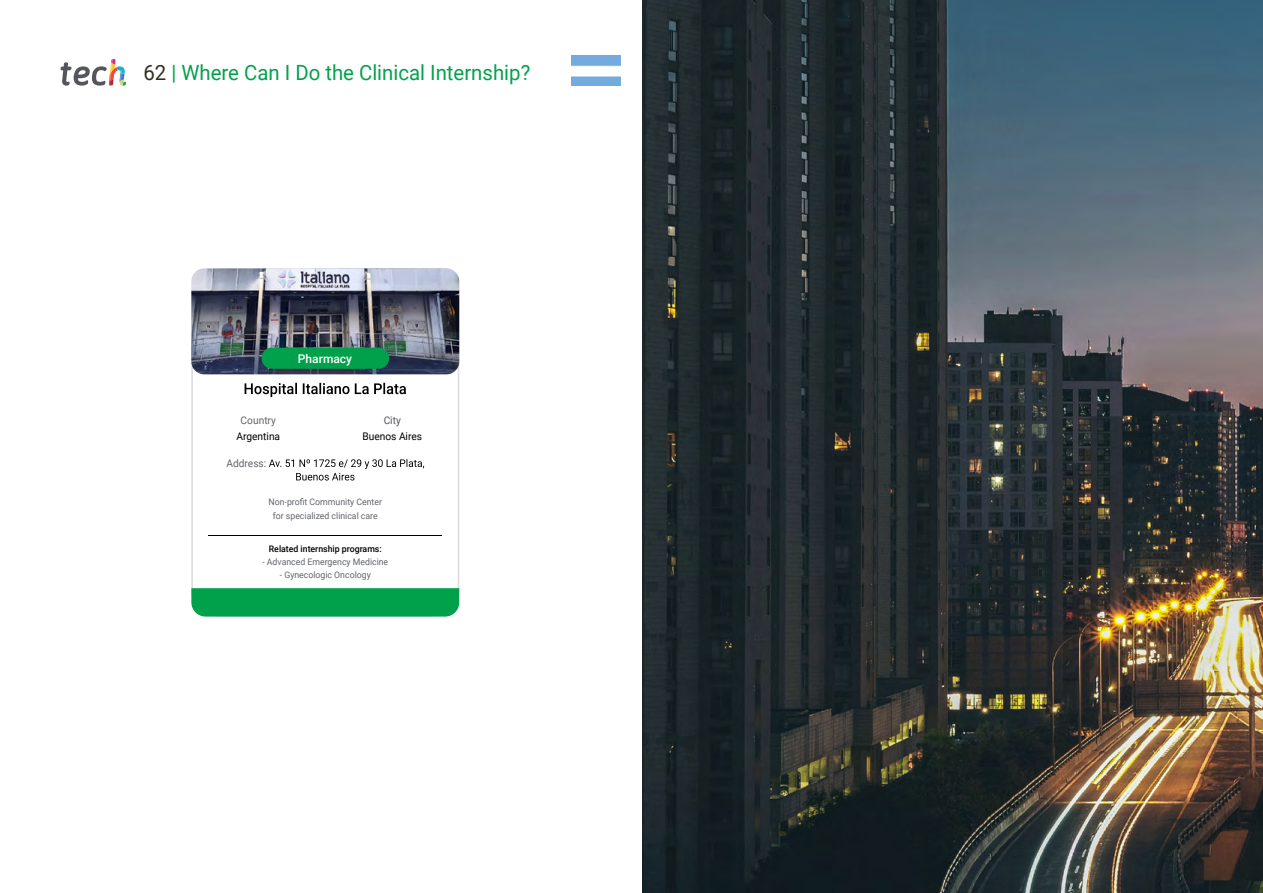
<style>
.page{position:relative;width:1263px;height:893px;background:#fff}
.page>*{position:absolute;margin:0;border:0;box-sizing:border-box;transform-origin:0 0}
.t1{font:21px "Roboto";color:#04a14d}
.t2{font:500 12px "Roboto";color:#fff}
.t3{font:10.5px "Roboto";color:#000}
.t4{font:10.5px "Roboto";color:#61646a}
.t5{font:10.5px "Roboto";color:#52555b}
.t6{font:9px/13.5px "Roboto";color:#61646a;text-align:center}
.t7{font:500 9px "Roboto";color:#000}
.s1{color:#312e20}
</style>
<div class="page">
<svg style="left:191px;top:279px;width:269px;height:326px"></svg>
<img style="left:191px;top:268px;width:268px;height:106px">
<div style="left:261px;top:348px;width:128px;height:21px;background:#01a14c;border-radius:11px"></div>
<svg style="left:191px;top:588px;width:268px;height:29px;background:#08a351"></svg>
<hr style="left:208px;top:535px;width:234px;height:1px;background:#000">
<svg style="left:245px;top:383px;width:161px;height:14px"></svg>
<svg style="left:269px;top:459px;width:155px;height:21px"></svg>
<svg style="left:61px;top:59px;width:65px;height:27px"></svg>
<img style="left:642px;top:0;width:621px;height:893px">
<h1 class="t1" style="left:144px;top:57px;width:388px"><span class="s1">62</span> | Where Can I Do the Clinical Internship?</h1>
<h2 class="t2" style="left:298px;top:350px;width:56px">Pharmacy</h2>
<p class="t4" style="left:241px;top:413px;width:37px">Country</p>
<p class="t3" style="left:236px;top:429px;width:45px">Argentina</p>
<p class="t4" style="left:226px;top:456px;width:41px">Address:</p>
<p class="t5" style="left:384px;top:413px;width:19px">City</p>
<p class="t3" style="left:362px;top:429px;width:61px">Buenos Aires</p>
<p class="t6" style="left:269px;top:495px;width:115px">Non-profit Community Center for specialized clinical care</p>
<p class="t7" style="left:269px;top:542px;width:114px">Related internship programs:</p>
<p class="t6" style="left:262px;top:555px;width:127px">- Advanced Emergency Medicine</p>
<p class="t6" style="left:280px;top:568px;width:92px">- Gynecologic Oncology</p>
</div>
